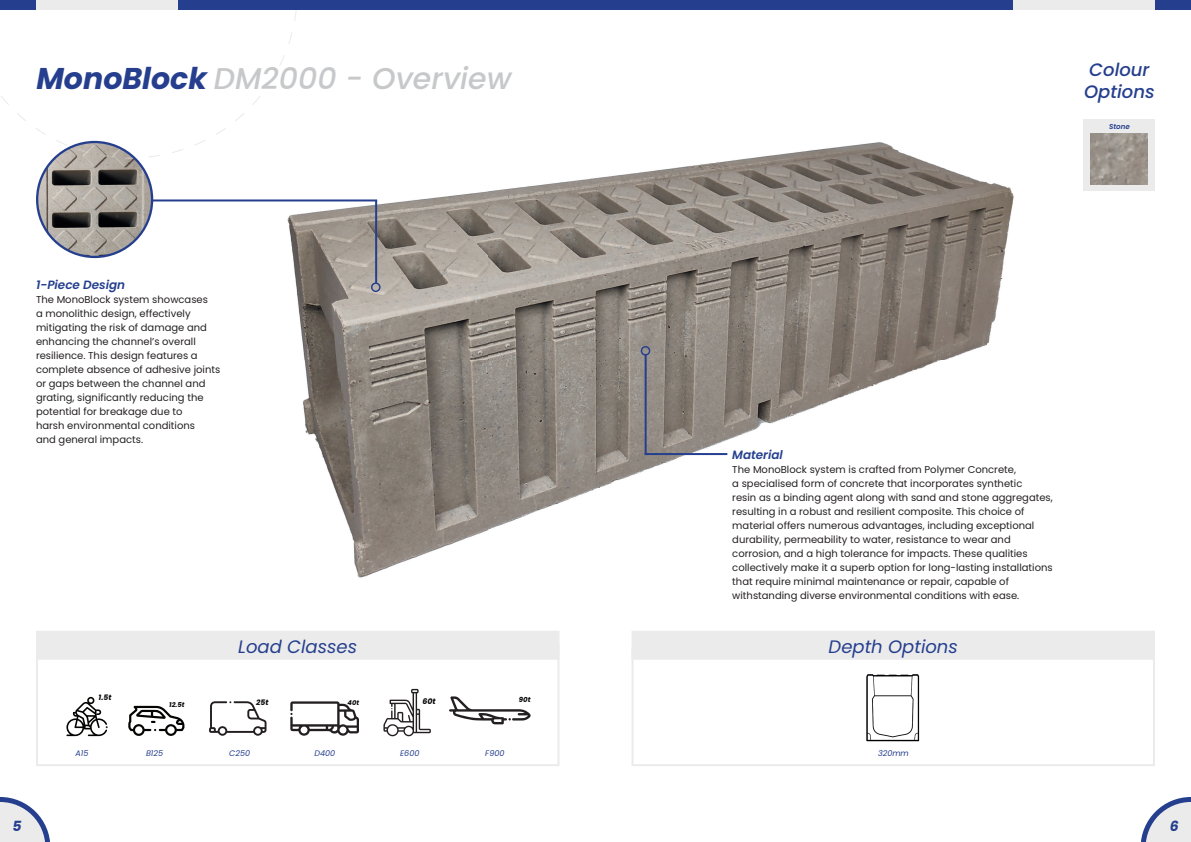
<style>
.page{position:relative;width:1191px;height:842px;background:#fff}
.page>*{position:absolute;margin:0;border:0;box-sizing:border-box;transform-origin:0 0}
.t1{font:italic 500 30px "Poppins";color:#c7c8ca}
.t2{font:italic 18px "Poppins";color:#253f8e}
.t3{font:italic 500 18px/21.6px "Poppins";color:#253f8e}
.t4{font:italic 700 14px "Poppins";color:#253f8e}
.t5{font:italic 600 12px "Poppins";color:#253f8e}
.t6{font:10px/14px "Poppins";color:#231f20}
.t7{font:italic 8px "Poppins";color:#253f8e}
.t8{font:italic 700 7.8px "Poppins";color:#040503}
.t9{font:italic 700 7.6px "Poppins";color:#040503}
.t10{font:italic 700 7.5px "Poppins";color:#040503}
.t11{font:italic 600 7.1px "Poppins";color:#253f8e}
.t12{font:italic 700 7px "Poppins";color:#040503}
.t13{font:italic 700 6.7px "Poppins";color:#040503}
.t14{font:italic 700 6.6px "Poppins";color:#040503}
.s1{font-weight:700;color:#253f8e}
</style>
<div class="page">
<div style="left:0;top:0;width:1191px;height:10px;background:#253f8e"></div>
<div style="left:1013px;top:0;width:142px;height:10px;background:#ebebec"></div>
<div style="left:36px;top:0;width:142px;height:10px;background:#ebebec"></div>
<svg style="left:0;top:797px;width:50px;height:45px"></svg>
<svg style="left:1141px;top:797px;width:50px;height:45px"></svg>
<div style="left:631px;top:648px;width:524px;height:118px;border:2px solid #ebebec"></div>
<div style="left:631px;top:631px;width:524px;height:29px;background:#ebebec"></div>
<img style="left:240px;top:142px;width:774px;height:436px">
<svg style="left:152px;top:10px;width:145px;height:147px"></svg>
<div style="left:1083px;top:119px;width:72px;height:71px;background:#ebebec"></div>
<img style="left:1091px;top:134px;width:56px;height:51px">
<img style="left:37px;top:142px;width:115px;height:115px">
<img style="left:78px;top:149px;width:35px;height:8px">
<div style="left:36px;top:141px;width:117px;height:117px;border:2px solid #253f8e;border-radius:50%"></div>
<hr style="left:151px;top:199px;width:226px;height:2px;background:#253f8e">
<hr style="left:375px;top:200px;width:2px;height:83px;background:#253f8e">
<div style="left:371px;top:282px;width:9px;height:10px;border:1px solid #253f8e;border-radius:50%"></div>
<div style="left:36px;top:643px;width:523px;height:123px;background:#fff;border:2px solid #ebebec"></div>
<div style="left:36px;top:631px;width:523px;height:29px;background:#ebebec"></div>
<hr style="left:644px;top:453px;width:83px;height:2px;background:#253f8e">
<hr style="left:644px;top:354px;width:2px;height:101px;background:#253f8e">
<div style="left:640px;top:346px;width:10px;height:10px;border:1px solid #253f8e;border-radius:50%"></div>
<img style="left:866px;top:675px;width:54px;height:67px">
<svg style="left:383px;top:689px;width:48px;height:47px"></svg>
<svg style="left:449px;top:696px;width:82px;height:28px"></svg>
<svg style="left:66px;top:697px;width:42px;height:39px"></svg>
<svg style="left:290px;top:701px;width:69px;height:35px"></svg>
<svg style="left:209px;top:701px;width:57px;height:35px"></svg>
<svg style="left:128px;top:706px;width:56px;height:30px"></svg>
<h1 class="t1" style="left:36px;top:61px;width:476px"><span class="s1">MonoBlock</span> DM2000 - Overview</h1>
<h2 class="t3" style="left:1084px;top:59px;width:72px">Colour<br>Options</h2>
<p class="t11" style="left:1109px;top:123px;width:22px">Stone</p>
<p class="t5" style="left:36px;top:278px;width:91px">1-Piece Design</p>
<p class="t6" style="left:36px;top:292px;width:186px">The MonoBlock system showcases<br>a monolithic design, effectively mitigating the risk of damage and enhancing the channel’s overall resilience. This design features a complete absence of adhesive joints or gaps between the channel and grating, significantly reducing the potential for breakage due to<br>harsh environmental conditions<br>and general impacts.</p>
<p class="t5" style="left:732px;top:448px;width:52px">Material</p>
<p class="t6" style="left:732px;top:462px;width:322px">The MonoBlock system is crafted from Polymer Concrete,<br>a specialised form of concrete that incorporates synthetic<br>resin as a binding agent along with sand and stone aggregates, resulting in a robust and resilient composite. This choice of material offers numerous advantages, including exceptional durability, permeability to water, resistance to wear and corrosion, and a high tolerance for impacts. These qualities collectively make it a superb option for long-lasting installations that require minimal maintenance or repair, capable of withstanding diverse environmental conditions with ease.</p>
<h2 class="t2" style="left:238px;top:636px;width:120px">Load Classes</h2>
<h2 class="t2" style="left:828px;top:636px;width:131px">Depth Options</h2>
<p class="t10" style="left:99px;top:693px;width:14px">1.5t</p>
<p class="t13" style="left:169px;top:701px;width:17px">12.5t</p>
<p class="t9" style="left:256px;top:697px;width:14px">25t</p>
<p class="t14" style="left:347px;top:698px;width:13px">40t</p>
<p class="t8" style="left:422px;top:696px;width:15px">60t</p>
<p class="t12" style="left:519px;top:695px;width:13px">90t</p>
<p class="t7" style="left:75px;top:749px;width:14px">A15</p>
<p class="t7" style="left:146px;top:749px;width:19px">B125</p>
<p class="t7" style="left:229px;top:749px;width:22px">C250</p>
<p class="t7" style="left:314px;top:749px;width:22px">D400</p>
<p class="t7" style="left:400px;top:749px;width:21px">E600</p>
<p class="t7" style="left:485px;top:749px;width:21px">F900</p>
<p class="t7" style="left:878px;top:749px;width:32px">320mm</p>
<h3 class="t4" style="left:12px;top:818px;width:11px">5</h3>
<h3 class="t4" style="left:1169px;top:818px;width:10px">6</h3>
</div>
